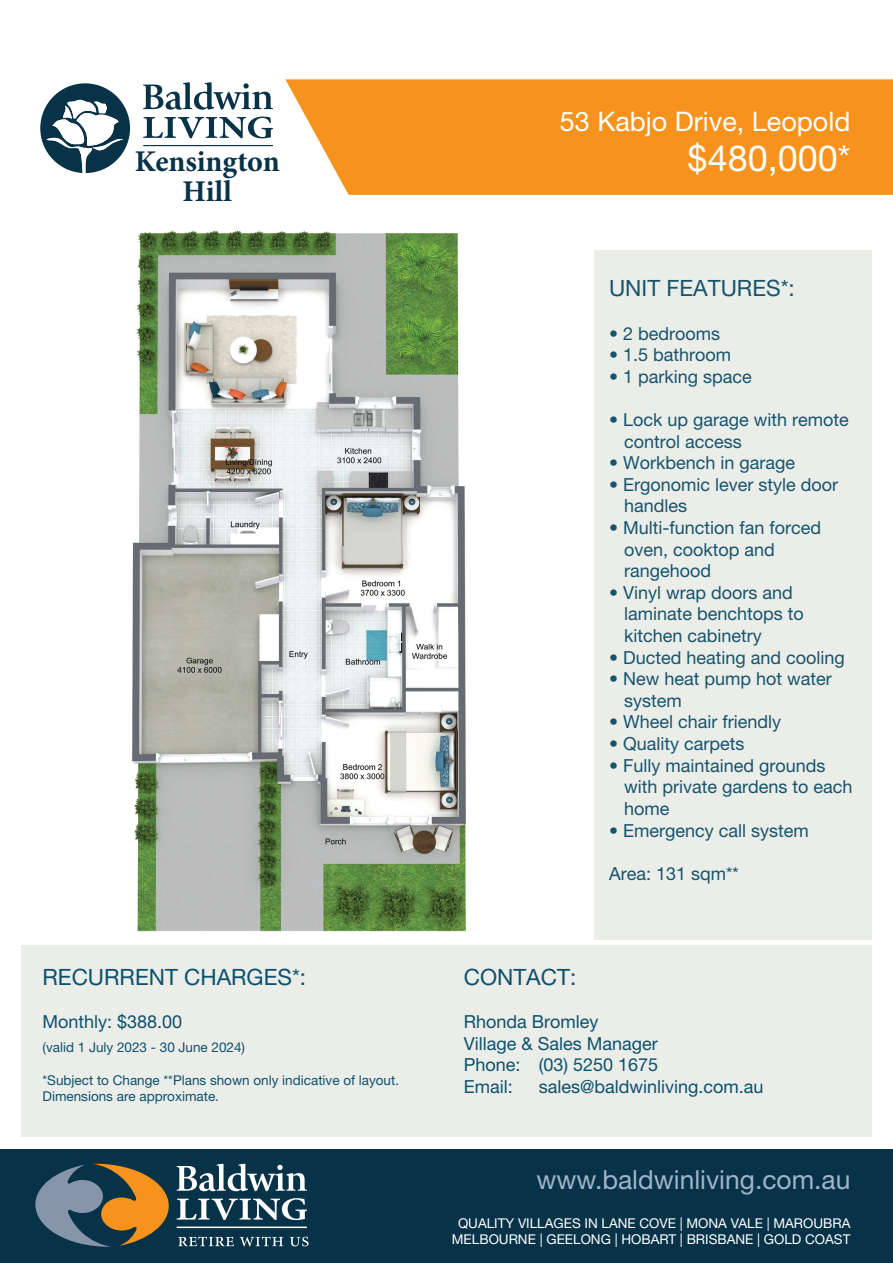
<style>
.page{position:relative;width:893px;height:1263px;background:#fff}
.page>*{position:absolute;margin:0;border:0;box-sizing:border-box;transform-origin:0 0}
.t1{font:36px "Helvetica Neue LT Std";color:#fff}
.t2{font:700 30.15px/30.2px "Minion Pro";letter-spacing:-.005em;color:#073248;text-align:center}
.t3{font:27px "Helvetica Neue LT Std";color:#fff}
.t4{font:26.4px "Helvetica Neue LT Std";color:#a0b5c9}
.t5{font:22.5px "Helvetica Neue LT Std";color:#0d506e}
.t6{font:22.5px "Helvetica Neue LT Std";color:#17536e}
.t7{font:18px/21.6px "Helvetica Neue LT Std";color:#17536e}
.t8{font:18px/21.6px "Helvetica Neue LT Std";color:#0d506e}
.t9{font:13.5px/16.2px "Helvetica Neue LT Std";color:#0d506e}
.t10{font:13.5px/16.2px "Helvetica Neue LT Std";color:#fff;text-align:center}
</style>
<div class="page">
<div style="left:285px;top:79px;width:608px;height:116px;background:#f7931d"></div>
<div style="left:0;top:1149px;width:893px;height:114px;background:#073248"></div>
<svg style="left:177px;top:1164px;width:130px;height:27px"></svg>
<svg style="left:35px;top:1164px;width:134px;height:83px"></svg>
<svg style="left:177px;top:1198px;width:130px;height:22px"></svg>
<svg style="left:178px;top:1236px;width:56px;height:10px"></svg>
<svg style="left:240px;top:1236px;width:43px;height:10px"></svg>
<svg style="left:290px;top:1237px;width:18px;height:9px"></svg>
<hr style="left:177px;top:1226px;width:130px;height:2px;background:#fff">
<div style="left:21px;top:945px;width:851px;height:192px;background:#ebeee8"></div>
<div style="left:594px;top:250px;width:278px;height:690px;background:#ebeee8"></div>
<svg style="left:143px;top:82px;width:130px;height:28px"></svg>
<svg style="left:143px;top:117px;width:130px;height:21px"></svg>
<hr style="left:143px;top:145px;width:130px;height:1px;background:#073248">
<svg style="left:40px;top:83px;width:90px;height:90px"></svg>
<img style="left:132px;top:230px;width:334px;height:702px">
<h2 class="t2" style="left:135px;top:147px;width:146px">Kensington<br>Hill</h2>
<p class="t5" style="left:43px;top:963px;width:265px">RECURRENT CHARGES*:</p>
<p class="t8" style="left:43px;top:1011px;width:141px">Monthly: $388.00</p>
<p class="t9" style="left:43px;top:1039px;width:204px">(valid 1 July 2023 - 30 June 2024)</p>
<p class="t9" style="left:43px;top:1071px;width:358px">*Subject to Change **Plans shown only indicative of layout.<br>Dimensions are approximate.</p>
<h3 class="t3" style="left:560px;top:105px;width:292px">53 Kabjo Drive, Leopold</h3>
<h1 class="t1" style="left:688px;top:137px;width:164px">$480,000*</h1>
<p class="t6" style="left:609px;top:275px;width:187px">UNIT FEATURES*:</p>
<p class="t7" style="left:609px;top:322px;width:113px">• 2 bedrooms</p>
<p class="t7" style="left:609px;top:344px;width:124px">• 1.5 bathroom</p>
<p class="t7" style="left:609px;top:365px;width:144px">• 1 parking space</p>
<p class="t7" style="left:624px;top:409px;width:226px;text-indent:-15px">• Lock up garage with remote control access</p>
<p class="t7" style="left:609px;top:452px;width:188px">• Workbench in garage</p>
<p class="t7" style="left:624px;top:473px;width:216px;text-indent:-15px">• Ergonomic lever style door handles</p>
<p class="t7" style="left:624px;top:517px;width:199px;text-indent:-15px">• Multi-function fan forced oven, cooktop and rangehood</p>
<p class="t7" style="left:624px;top:581px;width:181px;text-indent:-15px">• Vinyl wrap doors and laminate benchtops to kitchen cabinetry</p>
<p class="t7" style="left:609px;top:646px;width:237px">• Ducted heating and cooling</p>
<p class="t7" style="left:624px;top:668px;width:209px;text-indent:-15px">• New heat pump hot water system</p>
<p class="t7" style="left:609px;top:711px;width:174px">• Wheel chair friendly</p>
<p class="t7" style="left:609px;top:733px;width:137px">• Quality carpets</p>
<p class="t7" style="left:624px;top:754px;width:230px;text-indent:-15px">• Fully maintained grounds with private gardens to each home</p>
<p class="t7" style="left:609px;top:819px;width:201px">• Emergency call system</p>
<p class="t7" style="left:609px;top:862px;width:131px">Area: 131 sqm**</p>
<p class="t5" style="left:464px;top:963px;width:114px">CONTACT:</p>
<p class="t8" style="left:464px;top:1011px;width:196px">Rhonda Bromley<br>Village &amp; Sales Manager<br>Phone: (03) 5250 1675<br>Email:</p>
<p class="t8" style="left:539px;top:1075px;width:226px">sales@baldwinliving.com.au</p>
<h3 class="t4" style="left:536px;top:1163px;width:315px">www.baldwinliving.com.au</h3>
<p class="t10" style="left:452px;top:1215px;width:400px">QUALITY VILLAGES IN LANE COVE | MONA VALE | MAROUBRA<br>MELBOURNE | GEELONG | HOBART | BRISBANE | GOLD COAST</p>
</div>
